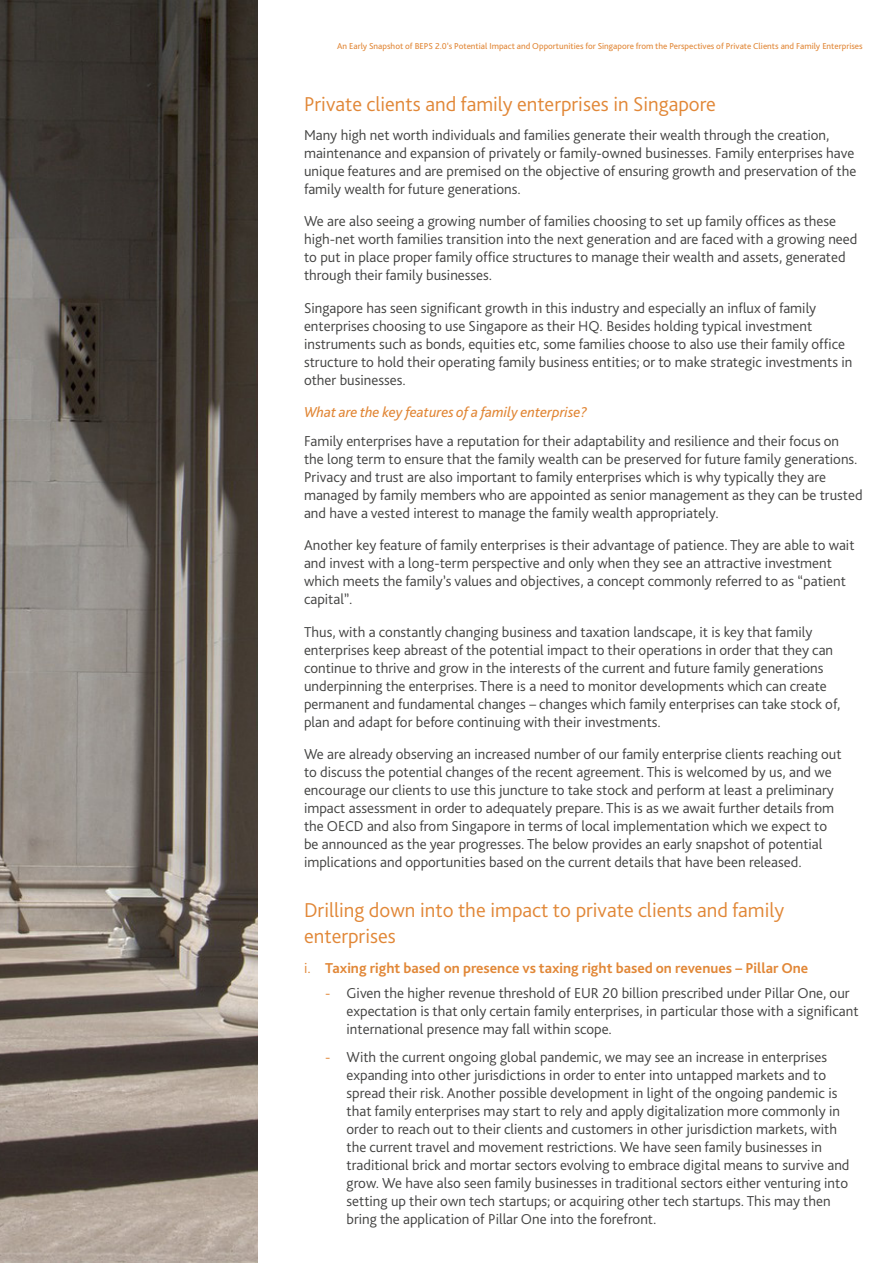
<style>
.page{position:relative;width:893px;height:1263px;background:#fff}
.page>*{position:absolute;margin:0;border:0;box-sizing:border-box;transform-origin:0 0}
.Page_Header{font:300 21px/25.2px "Bliss Pro";color:#e18737}
.Page_Header-2{font:300 15px/18px "Bliss Pro";color:#414140}
.t1{font:700 15px "Bliss Pro";color:#e18737}
.Page_Header-3{font:italic 15px "Bliss Pro";color:#e18737}
.Page_Header-4{font:9px "Bliss Pro";color:#e18737}
.s1{font-weight:300}
.s2{color:#e18737}
</style>
<div class="page">
<img style="left:0;top:0;width:257px;height:1263px">
<p class="Page_Header-4" style="left:337px;top:40px;width:527px">An Early Snapshot of BEPS 2.0’s Potential Impact and Opportunities for Singapore from the Perspectives of Private Clients and Family Enterprises</p>
<p class="Page_Header" style="left:304px;top:91px;width:413px">Private clients and family enterprises in Singapore</p>
<p class="Page_Header-2" style="left:304px;top:125px;width:554px">Many high net worth individuals and families generate their wealth through the creation, maintenance and expansion of privately or family-owned businesses. Family enterprises have unique features and are premised on the objective of ensuring growth and preservation of the family wealth for future generations.</p>
<p class="Page_Header-2" style="left:304px;top:212px;width:555px">We are also seeing a growing number of families choosing to set up family offices as these high-net worth families transition into the next generation and are faced with a growing need to put in place proper family office structures to manage their wealth and assets, generated through their family businesses.</p>
<p class="Page_Header-2" style="left:304px;top:298px;width:550px">Singapore has seen significant growth in this industry and especially an influx of family enterprises choosing to use Singapore as their HQ. Besides holding typical investment instruments such as bonds, equities etc, some families choose to also use their family office structure to hold their operating family business entities; or to make strategic investments in other businesses.</p>
<p class="Page_Header-3" style="left:304px;top:403px;width:285px">What are the key features of a family enterprise?</p>
<p class="Page_Header-2" style="left:304px;top:431px;width:560px">Family enterprises have a reputation for their adaptability and resilience and their focus on<br>the long term to ensure that the family wealth can be preserved for future family generations.<br>Privacy and trust are also important to family enterprises which is why typically they are managed by family members who are appointed as senior management as they can be trusted and have a vested interest to manage the family wealth appropriately.</p>
<p class="Page_Header-2" style="left:304px;top:536px;width:552px">Another key feature of family enterprises is their advantage of patience. They are able to wait and invest with a long-term perspective and only when they see an attractive investment which meets the family’s values and objectives, a concept commonly referred to as “patient capital”.</p>
<p class="Page_Header-2" style="left:304px;top:622px;width:538px">Thus, with a constantly changing business and taxation landscape, it is key that family enterprises keep abreast of the potential impact to their operations in order that they can continue to thrive and grow in the interests of the current and future family generations underpinning the enterprises. There is a need to monitor developments which can create permanent and fundamental changes – changes which family enterprises can take stock of, plan and adapt for before continuing with their investments.</p>
<p class="Page_Header-2" style="left:304px;top:745px;width:539px">We are already observing an increased number of our family enterprise clients reaching out to discuss the potential changes of the recent agreement. This is welcomed by us, and we encourage our clients to use this juncture to take stock and perform at least a preliminary impact assessment in order to adequately prepare. This is as we await further details from the OECD and also from Singapore in terms of local implementation which we expect to be announced as the year progresses. The below provides an early snapshot of potential implications and opportunities based on the current details that have been released.</p>
<p class="Page_Header" style="left:304px;top:897px;width:482px">Drilling down into the impact to private clients and family enterprises</p>
<p class="t1" style="left:304px;top:959px;width:506px"><span class="s1">i.</span> Taxing right based on presence vs taxing right based on revenues – Pillar One</p>
<p class="Page_Header-2" style="left:347px;top:983px;width:514px;text-indent:-21px"><span class="s2">-</span> Given the higher revenue threshold of EUR 20 billion prescribed under Pillar One, our expectation is that only certain family enterprises, in particular those with a significant international presence may fall within scope.</p>
<p class="Page_Header-2" style="left:347px;top:1048px;width:504px;text-indent:-21px"><span class="s2">-</span> With the current ongoing global pandemic, we may see an increase in enterprises expanding into other jurisdictions in order to enter into untapped markets and to spread their risk. Another possible development in light of the ongoing pandemic is that family enterprises may start to rely and apply digitalization more commonly in order to reach out to their clients and customers in other jurisdiction markets, with the current travel and movement restrictions. We have seen family businesses in traditional brick and mortar sectors evolving to embrace digital means to survive and grow. We have also seen family businesses in traditional sectors either venturing into setting up their own tech startups; or acquiring other tech startups. This may then bring the application of Pillar One into the forefront.</p>
</div>
